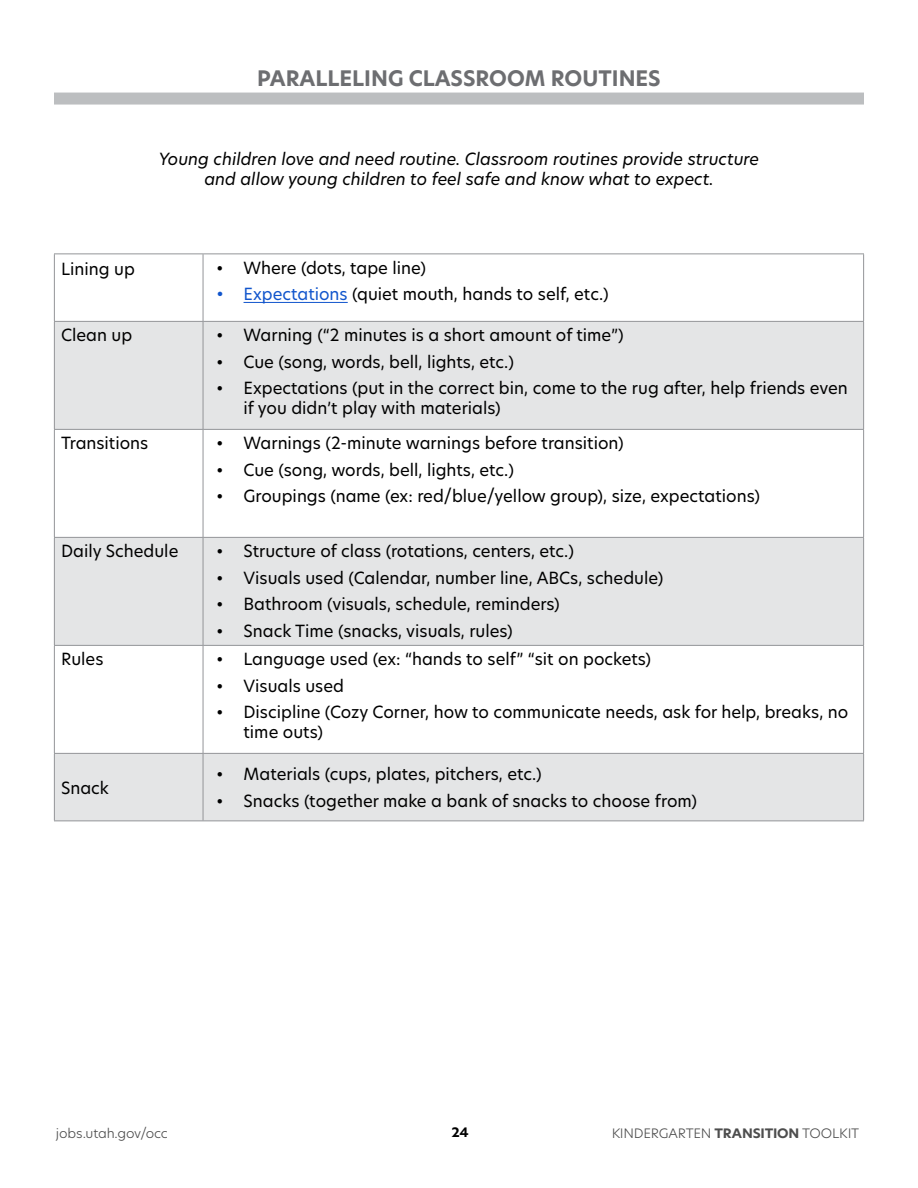
<style>
.page{position:relative;width:918px;height:1188px;background:#fff}
.page>*{position:absolute;margin:0;border:0;box-sizing:border-box;transform-origin:0 0}
.t1{font:700 21px "New Hero";color:#6d6e71}
.t2{font:16.5px/19.8px "New Hero";color:#000}
.t3{font:italic 16.5px/19.8px "New Hero";color:#000;text-align:center}
.t4{font:300 12.9px "New Hero";letter-spacing:-.015em;color:#000;scale:1.05 1}
.t5{font:700 12.9px "New Hero";color:#000;scale:1.05 1}
.s1{color:#15c}
.s2{font-weight:700}
</style>
<div class="page">
<svg style="left:55px;top:322px;width:808px;height:498px;fill:#e4e5e6"></svg>
<hr style="left:54px;top:254px;width:149px;height:1px;background:#939598">
<hr style="left:54px;top:254px;width:1px;height:67px;background:#939598">
<hr style="left:203px;top:254px;width:661px;height:1px;background:#939598">
<hr style="left:203px;top:254px;width:1px;height:67px;background:#939598">
<hr style="left:863px;top:254px;width:1px;height:67px;background:#939598">
<hr style="left:54px;top:321px;width:149px;height:1px;background:#939598">
<hr style="left:54px;top:322px;width:1px;height:107px;background:#939598">
<hr style="left:203px;top:321px;width:661px;height:1px;background:#939598">
<hr style="left:203px;top:322px;width:1px;height:107px;background:#939598">
<hr style="left:863px;top:322px;width:1px;height:107px;background:#939598">
<hr style="left:54px;top:429px;width:149px;height:1px;background:#939598">
<hr style="left:54px;top:430px;width:1px;height:107px;background:#939598">
<hr style="left:203px;top:429px;width:661px;height:1px;background:#939598">
<hr style="left:203px;top:430px;width:1px;height:107px;background:#939598">
<hr style="left:863px;top:430px;width:1px;height:107px;background:#939598">
<hr style="left:54px;top:537px;width:149px;height:1px;background:#939598">
<hr style="left:54px;top:538px;width:1px;height:107px;background:#939598">
<hr style="left:203px;top:537px;width:661px;height:1px;background:#939598">
<hr style="left:203px;top:538px;width:1px;height:107px;background:#939598">
<hr style="left:863px;top:538px;width:1px;height:107px;background:#939598">
<hr style="left:54px;top:645px;width:149px;height:1px;background:#939598">
<hr style="left:54px;top:646px;width:1px;height:107px;background:#939598">
<hr style="left:203px;top:645px;width:661px;height:1px;background:#939598">
<hr style="left:203px;top:646px;width:1px;height:107px;background:#939598">
<hr style="left:863px;top:646px;width:1px;height:107px;background:#939598">
<hr style="left:54px;top:753px;width:149px;height:1px;background:#939598">
<hr style="left:54px;top:754px;width:1px;height:66px;background:#939598">
<hr style="left:203px;top:753px;width:661px;height:1px;background:#939598">
<hr style="left:203px;top:754px;width:1px;height:66px;background:#939598">
<hr style="left:863px;top:754px;width:1px;height:66px;background:#939598">
<hr style="left:54px;top:820px;width:149px;height:1px;background:#939598">
<hr style="left:203px;top:820px;width:661px;height:1px;background:#939598">
<hr style="left:244px;top:302px;width:104px;height:1px;background:#15c">
<div style="left:54px;top:93px;width:810px;height:12px;background:#bcbec0"></div>
<p class="t1" style="left:257px;top:64px;width:405px">PARALLELING CLASSROOM ROUTINES</p>
<p class="t3" style="left:159px;top:149px;width:602px">Young children love and need routine. Classroom routines provide structure and allow young children to feel safe and know what to expect.</p>
<p class="t2" style="left:61px;top:259px;width:75px">Lining up</p>
<p class="t2" style="left:217px;top:258px;width:211px">• Where (dots, tape line)</p>
<p class="t2" style="left:217px;top:284px;width:394px"><span class="s1">• Expectations</span> (quiet mouth, hands to self, etc.)</p>
<p class="t2" style="left:61px;top:325px;width:73px">Clean up</p>
<p class="t2" style="left:217px;top:325px;width:409px">• Warning (“2 minutes is a short amount of time”)</p>
<p class="t2" style="left:217px;top:352px;width:299px">• Cue (song, words, bell, lights, etc.)</p>
<p class="t2" style="left:244px;top:378px;width:606px;text-indent:-27px">• Expectations (put in the correct bin, come to the rug after, help friends even if you didn’t play with materials)</p>
<p class="t2" style="left:61px;top:433px;width:89px">Transitions</p>
<p class="t2" style="left:217px;top:433px;width:409px">• Warnings (2-minute warnings before transition)</p>
<p class="t2" style="left:217px;top:460px;width:299px">• Cue (song, words, bell, lights, etc.)</p>
<p class="t2" style="left:217px;top:486px;width:545px">• Groupings (name (ex: red/blue/yellow group), size, expectations)</p>
<p class="t2" style="left:61px;top:541px;width:119px">Daily Schedule</p>
<p class="t2" style="left:217px;top:541px;width:359px">• Structure of class (rotations, centers, etc.)</p>
<p class="t2" style="left:217px;top:568px;width:448px">• Visuals used (Calendar, number line, ABCs, schedule)</p>
<p class="t2" style="left:217px;top:594px;width:345px">• Bathroom (visuals, schedule, reminders)</p>
<p class="t2" style="left:217px;top:621px;width:298px">• Snack Time (snacks, visuals, rules)</p>
<p class="t2" style="left:61px;top:649px;width:44px">Rules</p>
<p class="t2" style="left:217px;top:649px;width:436px">• Language used (ex: “hands to self” “sit on pockets)</p>
<p class="t2" style="left:217px;top:676px;width:129px">• Visuals used</p>
<p class="t2" style="left:244px;top:702px;width:606px;text-indent:-27px">• Discipline (Cozy Corner, how to communicate needs, ask for help, breaks, no time outs)</p>
<p class="t2" style="left:61px;top:777px;width:49px">Snack</p>
<p class="t2" style="left:217px;top:764px;width:327px">• Materials (cups, plates, pitchers, etc.)</p>
<p class="t2" style="left:217px;top:791px;width:482px">• Snacks (together make a bank of snacks to choose from)</p>
<p class="t4" style="left:56px;top:1124px;width:108px">jobs.utah.gov/occ</p>
<p class="t5" style="left:451px;top:1123px;width:18px">24</p>
<p class="t4" style="left:611px;top:1124px;width:238px">KINDERGARTEN <span class="s2">TRANSITION</span> TOOLKIT</p>
</div>
